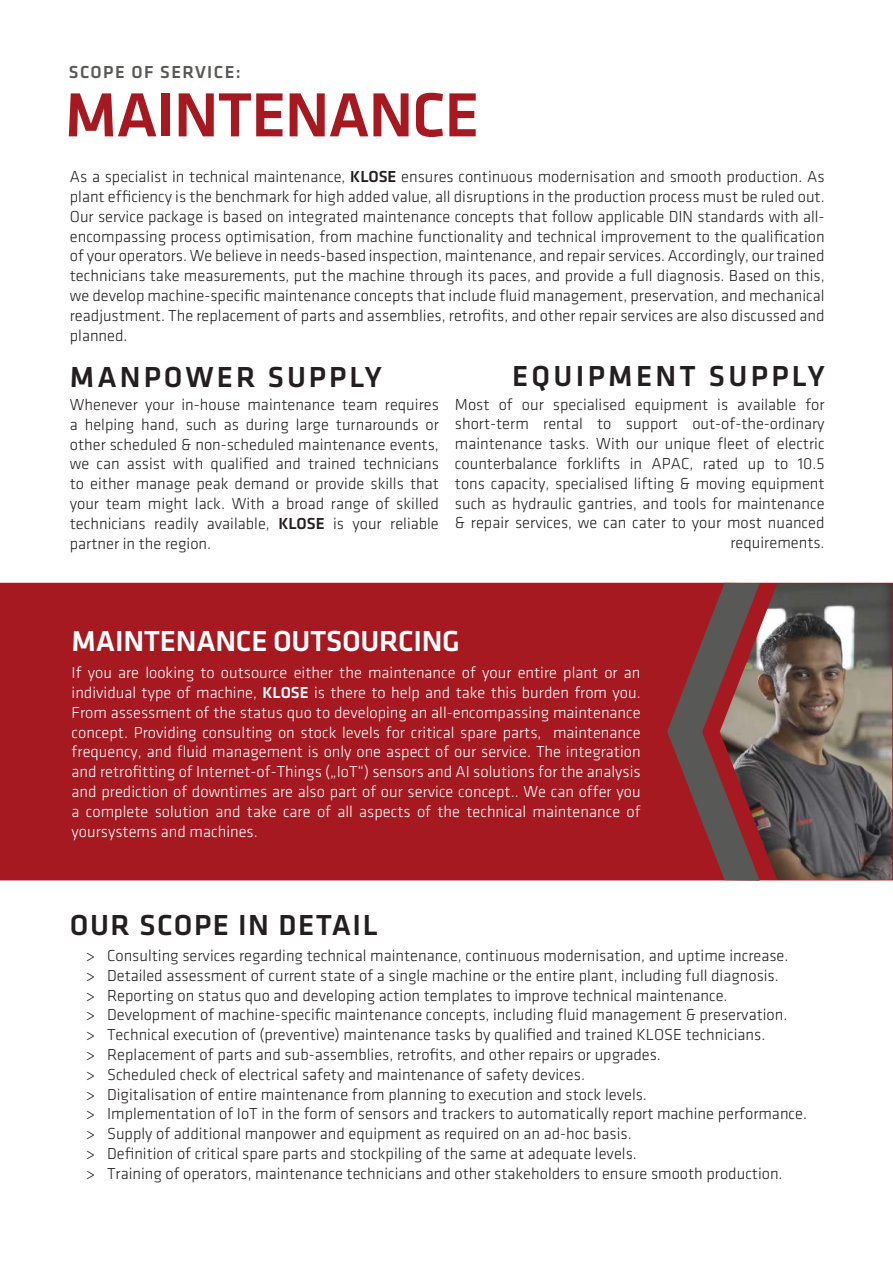
<style>
.page{position:relative;width:893px;height:1263px;background:#fff}
.page>*{position:absolute;margin:0;border:0;box-sizing:border-box;transform-origin:0 0}
.t1{font:500 64.5px "Klavika";letter-spacing:-.02em;color:#a61921}
.t2{font:500 30px "Klavika";letter-spacing:.1em;color:#231f20}
.t3{font:500 30px "Klavika";letter-spacing:-.01em;color:#fff}
.t4{font:500 30px "Klavika";letter-spacing:.05em;color:#231f20}
.t5{font:500 18px "Klavika";letter-spacing:.08em;color:#585856}
.t6{font:300 16.5px/19.8px "Klavika";color:#231f20;text-align:justify}
.t7{font:300 16.5px/19.8px "Klavika";color:#fff;text-align:justify}
.s1{font-weight:500}
</style>
<div class="page">
<div style="left:1px;top:583px;width:891px;height:297px;background:#a61921"></div>
<img style="left:761px;top:583px;width:131px;height:297px">
<svg style="left:666px;top:582px;width:95px;height:299px"></svg>
<p class="t5" style="left:69px;top:63px;width:173px">SCOPE OF SERVICE:</p>
<h1 class="t1" style="left:65px;top:80px;width:416px">MAINTENANCE</h1>
<p class="t6" style="left:70px;top:167px;width:756px">As a specialist in technical maintenance, <span class="s1">KLOSE</span> ensures continuous modernisation and smooth production. As plant efficiency is the benchmark for high added value, all disruptions in the production process must be ruled out.<br>Our service package is based on integrated maintenance concepts that follow applicable DIN standards with all&shy;encompassing process optimisation, from machine functionality and technical improvement to the qualification of your operators. We believe in needs-based inspection, maintenance, and repair services. Accordingly, our trained technicians take measurements, put the machine through its paces, and provide a full diagnosis. Based on this, we develop machine-specific maintenance concepts that include fluid management, preservation, and mechanical readjustment. The replacement of parts and assemblies, retrofits, and other repair services are also discussed and planned.</p>
<h2 class="t2" style="left:70px;top:360px;width:314px">MANPOWER SUPPLY</h2>
<h2 class="t2" style="left:512px;top:360px;width:314px">EQUIPMENT SUPPLY</h2>
<p class="t6" style="left:70px;top:395px;width:371px">Whenever your in-house maintenance team requires a helping hand, such as during large turnarounds or other scheduled &amp; non-scheduled maintenance events, we can assist with qualified and trained technicians to either manage peak demand or provide skills that your team might lack. With a broad range of skilled technicians readily available, <span class="s1">KLOSE</span> is your reliable partner in the region.</p>
<p class="t6" style="left:455px;top:394px;width:371px;text-align:right">Most of our specialised equipment is available for short-term rental to support out-of-the-ordinary maintenance tasks. With our unique fleet of electric counterbalance forklifts in APAC, rated up to 10.5 tons capacity, specialised lifting &amp; moving equipment such as hydraulic gantries, and tools for maintenance &amp; repair services, we can cater to your most nuanced requirements.</p>
<h2 class="t3" style="left:72px;top:624px;width:390px">MAINTENANCE OUTSOURCING</h2>
<p class="t7" style="left:72px;top:663px;width:571px">If you are looking to outsource either the maintenance of your entire plant or an individual type of machine, <span class="s1">KLOSE</span> is there to help and take this burden from you.<br>From assessment of the status quo to developing an all-encompassing maintenance concept. Providing consulting on stock levels for critical spare parts, maintenance frequency, and fluid management is only one aspect of our service. The integration and retrofitting of Internet-of-Things („IoT“) sensors and AI solutions for the analysis and prediction of downtimes are also part of our service concept.. We can offer you a complete solution and take care of all aspects of the technical maintenance of yoursystems and machines.</p>
<h2 class="t4" style="left:70px;top:909px;width:310px">OUR SCOPE IN DETAIL</h2>
<p class="t6" style="left:86px;top:946px;width:723px;text-align:left">&gt; Consulting services regarding technical maintenance, continuous modernisation, and uptime increase.<br>&gt; Detailed assessment of current state of a single machine or the entire plant, including full diagnosis.<br>&gt; Reporting on status quo and developing action templates to improve technical maintenance.<br>&gt; Development of machine-specific maintenance concepts, including fluid management &amp; preservation.<br>&gt; Technical execution of (preventive) maintenance tasks by qualified and trained KLOSE technicians.<br>&gt; Replacement of parts and sub-assemblies, retrofits, and other repairs or upgrades.<br>&gt; Scheduled check of electrical safety and maintenance of safety devices.<br>&gt; Digitalisation of entire maintenance from planning to execution and stock levels.<br>&gt; Implementation of IoT in the form of sensors and trackers to automatically report machine performance. &gt; Supply of additional manpower and equipment as required on an ad-hoc basis.<br>&gt; Definition of critical spare parts and stockpiling of the same at adequate levels.<br>&gt; Training of operators, maintenance technicians and other stakeholders to ensure smooth production.</p>
</div>
